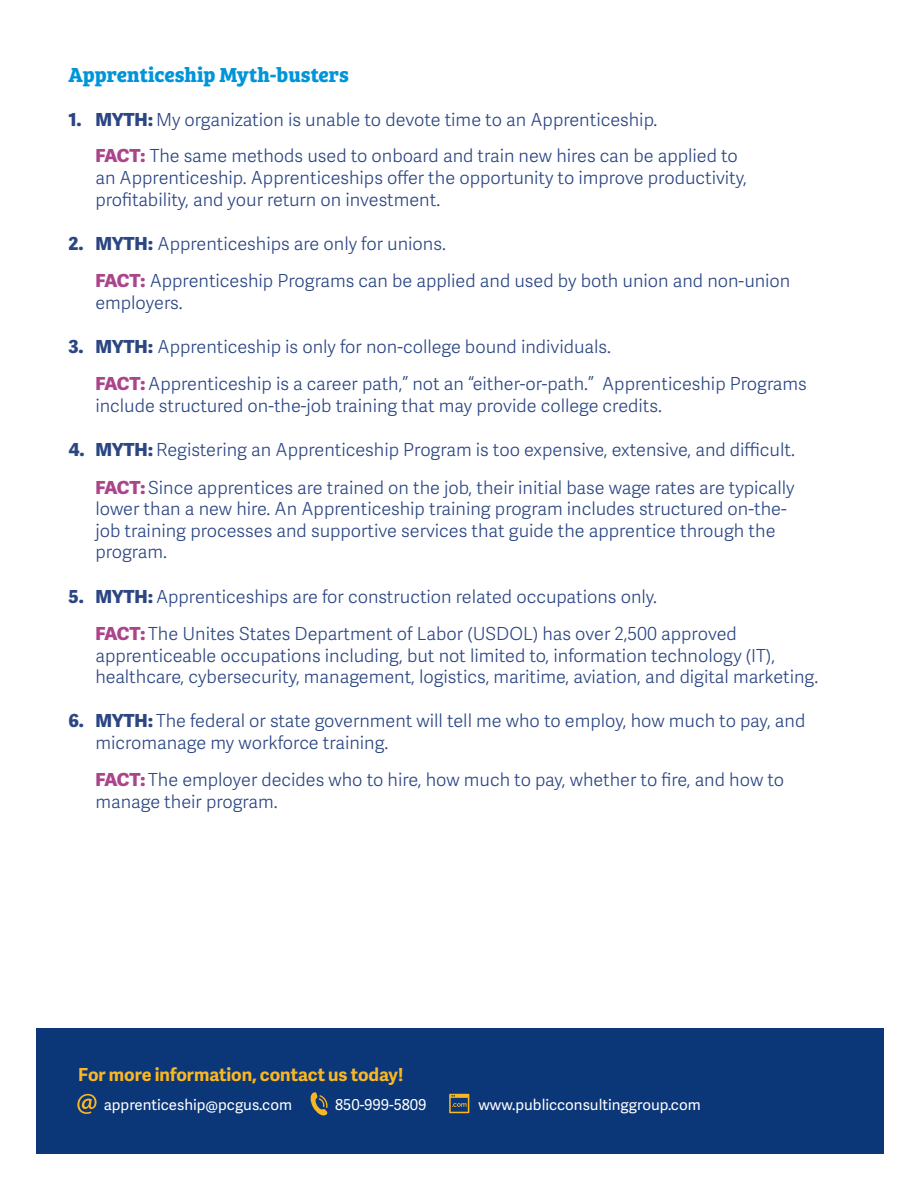
<style>
.page{position:relative;width:918px;height:1188px;background:#fff}
.page>*{position:absolute;margin:0;border:0;box-sizing:border-box;transform-origin:0 0}
.t1{font:700 21px "Bree Serif";color:#0095d9}
.t2{font:18px/21.6px "Adelle Sans Lt";color:#2b4683}
.t3{font:700 18px "Adelle Sans";color:#fab721}
.t4{font:15px "Adelle Sans";color:#fff}
.s1{font-family:"Adelle Sans Eb"}
.s2{font-family:"Adelle Sans Eb";color:#aa458b}
</style>
<div class="page">
<div style="left:36px;top:1028px;width:848px;height:126px;background:#0b3678"></div>
<svg style="left:77px;top:1094px;width:20px;height:20px"></svg>
<svg style="left:310px;top:1092px;width:18px;height:24px"></svg>
<svg style="left:449px;top:1094px;width:20px;height:19px"></svg>
<p class="t1" style="left:68px;top:59px;width:282px">Apprenticeship Myth-busters</p>
<p class="t2" style="left:95px;top:101px;width:644px;line-height:36px;text-indent:-27px"><span class="s1">1. MYTH:</span> My organization is unable to devote time to an Apprenticeship.<br><span class="s2">FACT:</span> The same methods used to onboard and train new hires can be applied to</p>
<p class="t2" style="left:95px;top:166px;width:653px">an Apprenticeship. Apprenticeships offer the opportunity to improve productivity, profitability, and your return on investment.</p>
<p class="t2" style="left:95px;top:224px;width:697px;line-height:37.5px;text-indent:-27px"><span class="s1">2. MYTH:</span> Apprenticeships are only for unions.<br><span class="s2">FACT:</span> Apprenticeship Programs can be applied and used by both union and non-union</p>
<p class="t2" style="left:95px;top:291px;width:89px">employers.</p>
<p class="t2" style="left:95px;top:327px;width:713px;line-height:37.5px;text-indent:-27px"><span class="s1">3. MYTH:</span> Apprenticeship is only for non-college bound individuals.<br><span class="s2">FACT:</span>Apprenticeship is a career path,” not an “either-or-path.” Apprenticeship Programs</p>
<p class="t2" style="left:95px;top:394px;width:568px">include structured on-the-job training that may provide college credits.</p>
<p class="t2" style="left:68px;top:430px;width:728px;line-height:37.5px;text-align:right"><span class="s1">4. MYTH:</span> Registering an Apprenticeship Program is too expensive, extensive, and difficult.<br><span class="s2">FACT:</span> Since apprentices are trained on the job, their initial base wage rates are typically</p>
<p class="t2" style="left:95px;top:497px;width:693px">lower than a new hire. An Apprenticeship training program includes structured on-the&shy;job training processes and supportive services that guide the apprentice through the program.</p>
<p class="t2" style="left:95px;top:577px;width:643px;line-height:37.5px;text-indent:-27px"><span class="s1">5. MYTH:</span> Apprenticeships are for construction related occupations only.<br><span class="s2">FACT:</span> The Unites States Department of Labor (USDOL) has over 2,500 approved</p>
<p class="t2" style="left:95px;top:644px;width:724px">apprenticeable occupations including, but not limited to, information technology (IT), healthcare, cybersecurity, management, logistics, maritime, aviation, and digital marketing.</p>
<p class="t2" style="left:95px;top:710px;width:711px;text-indent:-27px"><span class="s1">6. MYTH:</span> The federal or state government will tell me who to employ, how much to pay, and micromanage my workforce training.</p>
<p class="t2" style="left:95px;top:769px;width:690px"><span class="s2">FACT:</span> The employer decides who to hire, how much to pay, whether to fire, and how to manage their program.</p>
<p class="t3" style="left:78px;top:1061px;width:327px">For more information, contact us today!</p>
<p class="t4" style="left:104px;top:1094px;width:190px">apprenticeship@pcgus.com</p>
<p class="t4" style="left:335px;top:1094px;width:93px">850-999-5809</p>
<p class="t4" style="left:479px;top:1094px;width:224px">www.publicconsultinggroup.com</p>
</div>
